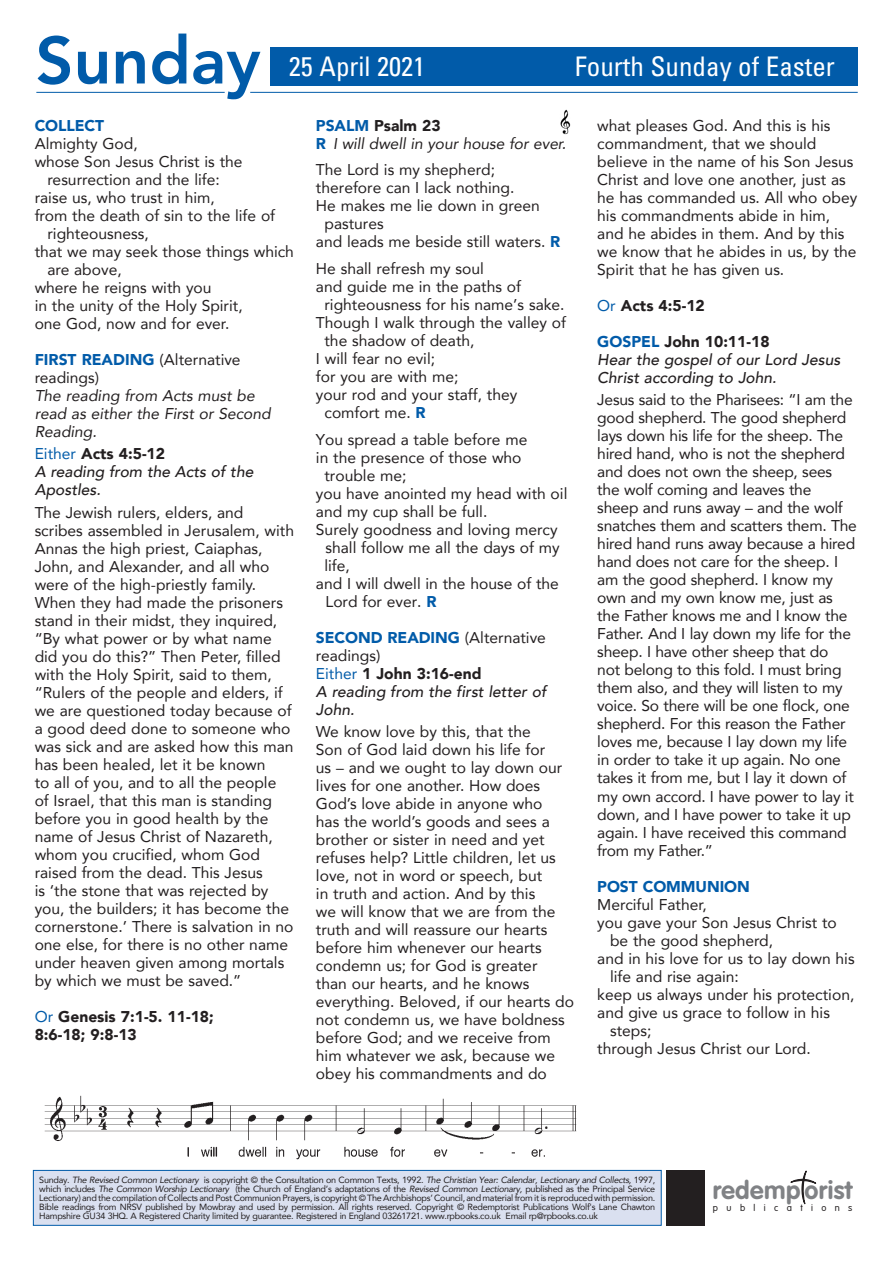
<style>
.page{position:relative;width:894px;height:1263px;background:#fff}
.page>*{position:absolute;margin:0;border:0;box-sizing:border-box;transform-origin:0 0}
.t1{font:800 66px "Avenir";color:#015ba9}
.t2{font:condensed 27px "Univers";color:#fff}
.t3{font:700 25.2px "VAG Rounded";letter-spacing:.015em;color:#808285}
._1st_Reading_text{font:15.6px/18px "Avenir";color:#231f20}
.Collect_text{font:15.6px/18px "Avenir";color:#231f20}
._1st_reading_Italic{font:italic 500 15.6px/18px "Avenir";color:#231f20}
.Collect{font:900 15.6px/18px "Avenir";color:#231f20}
.Collect-2{font:15.6px/18px "Avenir";color:#231f20}
.Collect-3{font:italic 15.6px/18px "Avenir";color:#231f20}
.Indent_1st_Line_Psal{font:italic 15.6px "Avenir";letter-spacing:-.005em;color:#231f20}
.Collect-4{font:900 15.6px "Avenir";letter-spacing:-.005em;color:#015ba9}
.t4{font:300 9.3px "VAG Rounded";letter-spacing:.9em;color:#231f20}
.t5{font:9px/9px "Avenir";letter-spacing:-.03em;color:#231f20;text-align:justify}
.s1{font-weight:900;color:#015ba9}
.s2{font-weight:400;color:#015ba9}
.s3{color:#015ba9}
.s4{font-weight:900;font-style:normal;color:#015ba9}
.s5{font-weight:900}
.s6{font-style:italic}
</style>
<div class="page">
<hr style="left:250px;top:92px;width:607px;height:1px;background:#015ba9">
<hr style="left:36px;top:92px;width:188px;height:1px;background:#015ba9">
<div style="left:33px;top:1170px;width:628px;height:55px;background:#dae0f0"></div>
<div style="left:33px;top:1170px;width:628px;height:55px;border:1px solid #015ba9"></div>
<svg style="left:790px;top:1170px;width:27px;height:35px"></svg>
<div style="left:666px;top:1170px;width:38px;height:55px;background:#231f20"></div>
<div style="left:270px;top:47px;width:587px;height:38px;background:#015ba9"></div>
<img style="left:44px;top:1095px;width:533px;height:65px">
<img style="left:560px;top:109px;width:10px;height:25px">
<h1 class="t1" style="left:36px;top:9px;width:226px">Sunday</h1>
<p class="t2" style="left:289px;top:49px;width:138px">25 April 2021</p>
<p class="t2" style="left:574px;top:49px;width:261px">Fourth Sunday of Easter</p>
<p class="Collect-4" style="left:35px;top:112px;width:71px">COLLECT</p>
<p class="Collect_text" style="left:35px;top:134px;width:105px">Almighty God,</p>
<p class="Collect_text" style="left:47px;top:152px;width:196px;text-indent:-13px">whose Son Jesus Christ is the resurrection and the life:</p>
<p class="Collect_text" style="left:35px;top:188px;width:181px">raise us, who trust in him,</p>
<p class="Collect_text" style="left:47px;top:206px;width:229px;text-indent:-13px">from the death of sin to the life of righteousness,</p>
<p class="Collect_text" style="left:47px;top:242px;width:248px;text-indent:-13px">that we may seek those things which are above,</p>
<p class="Collect_text" style="left:35px;top:278px;width:178px">where he reigns with you</p>
<p class="Collect_text" style="left:35px;top:296px;width:209px">in the unity of the Holy Spirit,</p>
<p class="Collect_text" style="left:35px;top:314px;width:196px">one God, now and for ever.</p>
<p class="Collect-2" style="left:35px;top:350px;width:207px"><span class="s1">FIRST READING</span> (Alternative readings)</p>
<p class="Collect-3" style="left:35px;top:386px;width:237px">The reading from Acts must be read as either the First or Second<br>Reading.</p>
<p class="Collect" style="left:35px;top:444px;width:132px"><span class="s2">Either</span> Acts 4:5-12</p>
<p class="_1st_reading_Italic" style="left:35px;top:463px;width:220px">A reading from the Acts of the<br>Apostles.</p>
<p class="_1st_Reading_text" style="left:35px;top:502px;width:261px">The Jewish rulers, elders, and scribes assembled in Jerusalem, with<br>Annas the high priest, Caiaphas,<br>John, and Alexander, and all who were of the high-priestly family.<br>When they had made the prisoners stand in their midst, they inquired, “By what power or by what name did you do this?” Then Peter, filled with the Holy Spirit, said to them, “Rulers of the people and elders, if we are questioned today because of a good deed done to someone who was sick and are asked how this man has been healed, let it be known<br>to all of you, and to all the people of Israel, that this man is standing before you in good health by the name of Jesus Christ of Nazareth, whom you crucified, whom God raised from the dead. This Jesus<br>is ‘the stone that was rejected by you, the builders; it has become the cornerstone.’ There is salvation in no one else, for there is no other name under heaven given among mortals by which we must be saved.”</p>
<p class="Collect" style="left:35px;top:1006px;width:180px"><span class="s2">Or</span> Genesis 7:1-5. 11-18;<br>8:6-18; 9:8-13</p>
<p class="Collect" style="left:316px;top:116px;width:126px"><span class="s3">PSALM</span> Psalm 23</p>
<p class="Indent_1st_Line_Psal" style="left:316px;top:134px;width:252px"><span class="s4">R</span> I will dwell in your house for ever.</p>
<p class="_1st_Reading_text" style="left:316px;top:160px;width:180px">The Lord is my shepherd;</p>
<p class="_1st_Reading_text" style="left:316px;top:178px;width:200px">therefore can I lack nothing.</p>
<p class="_1st_Reading_text" style="left:324px;top:196px;width:217px;text-indent:-9px">He makes me lie down in green pastures</p>
<p class="_1st_Reading_text" style="left:316px;top:232px;width:246px">and leads me beside still waters. <span class="s1">R</span></p>
<p class="_1st_Reading_text" style="left:316px;top:259px;width:169px">He shall refresh my soul</p>
<p class="_1st_Reading_text" style="left:324px;top:277px;width:241px;text-indent:-9px">and guide me in the paths of righteousness for his name’s sake.</p>
<p class="_1st_Reading_text" style="left:324px;top:313px;width:243px;text-indent:-9px">Though I walk through the valley of the shadow of death,</p>
<p class="_1st_Reading_text" style="left:316px;top:349px;width:121px">I will fear no evil;</p>
<p class="_1st_Reading_text" style="left:316px;top:367px;width:144px">for you are with me;</p>
<p class="_1st_Reading_text" style="left:324px;top:385px;width:194px;text-indent:-9px">your rod and your staff, they comfort me. <span class="s1">R</span></p>
<p class="_1st_Reading_text" style="left:316px;top:429px;width:213px">You spread a table before me</p>
<p class="_1st_Reading_text" style="left:324px;top:447px;width:198px;text-indent:-9px">in the presence of those who trouble me;</p>
<p class="_1st_Reading_text" style="left:316px;top:483px;width:253px">you have anointed my head with oil</p>
<p class="_1st_Reading_text" style="left:316px;top:501px;width:173px">and my cup shall be full.</p>
<p class="_1st_Reading_text" style="left:316px;top:519px;width:243px">Surely goodness and loving mercy</p>
<p class="_1st_Reading_text" style="left:324px;top:537px;width:237px">shall follow me all the days of my life,</p>
<p class="_1st_Reading_text" style="left:316px;top:573px;width:244px">and I will dwell in the house of the</p>
<p class="_1st_Reading_text" style="left:325px;top:591px;width:112px">Lord for ever. <span class="s1">R</span></p>
<p class="Collect-2" style="left:316px;top:627px;width:231px"><span class="s1">SECOND READING</span> (Alternative readings)<br><span class="s3">Either</span> <span class="s5">1 John 3:16-end</span></p>
<p class="_1st_reading_Italic" style="left:316px;top:682px;width:232px">A reading from the first letter of<br>John.</p>
<p class="_1st_Reading_text" style="left:316px;top:722px;width:259px">We know love by this, that the<br>Son of God laid down his life for<br>us – and we ought to lay down our lives for one another. How does<br>God’s love abide in anyone who<br>has the world’s goods and sees a brother or sister in need and yet refuses help? Little children, let us love, not in word or speech, but<br>in truth and action. And by this<br>we will know that we are from the truth and will reassure our hearts before him whenever our hearts condemn us; for God is greater<br>than our hearts, and he knows everything. Beloved, if our hearts do not condemn us, we have boldness before God; and we receive from him whatever we ask, because we obey his commandments and do</p>
<p class="_1st_Reading_text" style="left:597px;top:116px;width:261px">what pleases God. And this is his commandment, that we should believe in the name of his Son Jesus<br>Christ and love one another, just as he has commanded us. All who obey his commandments abide in him, and he abides in them. And by this we know that he abides in us, by the<br>Spirit that he has given us.</p>
<p class="Collect" style="left:597px;top:296px;width:109px"><span class="s2">Or</span> Acts 4:5-12</p>
<p class="Collect" style="left:597px;top:332px;width:174px"><span class="s3">GOSPEL</span> John 10:11-18</p>
<p class="_1st_reading_Italic" style="left:597px;top:351px;width:244px">Hear the gospel of our Lord Jesus<br>Christ according to John.</p>
<p class="_1st_Reading_text" style="left:597px;top:390px;width:261px">Jesus said to the Pharisees: “I am the good shepherd. The good shepherd lays down his life for the sheep. The hired hand, who is not the shepherd and does not own the sheep, sees the wolf coming and leaves the<br>sheep and runs away – and the wolf snatches them and scatters them. The hired hand runs away because a hired hand does not care for the sheep. I am the good shepherd. I know my own and my own know me, just as the Father knows me and I know the<br>Father. And I lay down my life for the sheep. I have other sheep that do<br>not belong to this fold. I must bring them also, and they will listen to my voice. So there will be one flock, one shepherd. For this reason the Father loves me, because I lay down my life in order to take it up again. No one takes it from me, but I lay it down of my own accord. I have power to lay it down, and I have power to take it up again. I have received this command from my Father.”</p>
<p class="Collect-4" style="left:597px;top:872px;width:154px">POST COMMUNION</p>
<p class="Collect_text" style="left:597px;top:894px;width:111px">Merciful Father,</p>
<p class="Collect_text" style="left:609px;top:912px;width:228px;text-indent:-13px">you gave your Son Jesus Christ to be the good shepherd,</p>
<p class="Collect_text" style="left:609px;top:948px;width:246px;text-indent:-13px">and in his love for us to lay down his life and rise again:</p>
<p class="Collect_text" style="left:597px;top:984px;width:258px">keep us always under his protection,</p>
<p class="Collect_text" style="left:609px;top:1002px;width:221px;text-indent:-13px">and give us grace to follow in his steps;</p>
<p class="Collect_text" style="left:597px;top:1038px;width:215px">through Jesus Christ our Lord.</p>
<p class="t5" style="left:39px;top:1174px;width:617px">Sunday. <span class="s6">The Revised Common Lectionary</span> is copyright © the Consultation on Common Texts, 1992. <span class="s6">The Christian Year: Calendar, Lectionary and Collects,</span> 1997, which includes <span class="s6">The Common Worship Lectionary</span> (the Church of England’s adaptations of the <span class="s6">Revised Common Lectionary,</span> published as the Principal Service Lectionary) and the compilation of Collects and Post Communion Prayers, is copyright © The Archbishops’ Council, and material from it is reproduced with permission.<br>Bible readings from NRSV published by Mowbray and used by permission. All rights reserved. Copyright © Redemptorist Publications Wolf's Lane Chawton Hampshire GU34 3HQ. A Registered Charity limited by guarantee. Registered in England 03261721. www.rpbooks.co.uk Email rp@rpbooks.co.uk</p>
<h3 class="t3" style="left:712px;top:1174px;width:141px">redemp orist</h3>
<p class="t4" style="left:712px;top:1202px;width:141px">publications</p>
</div>
